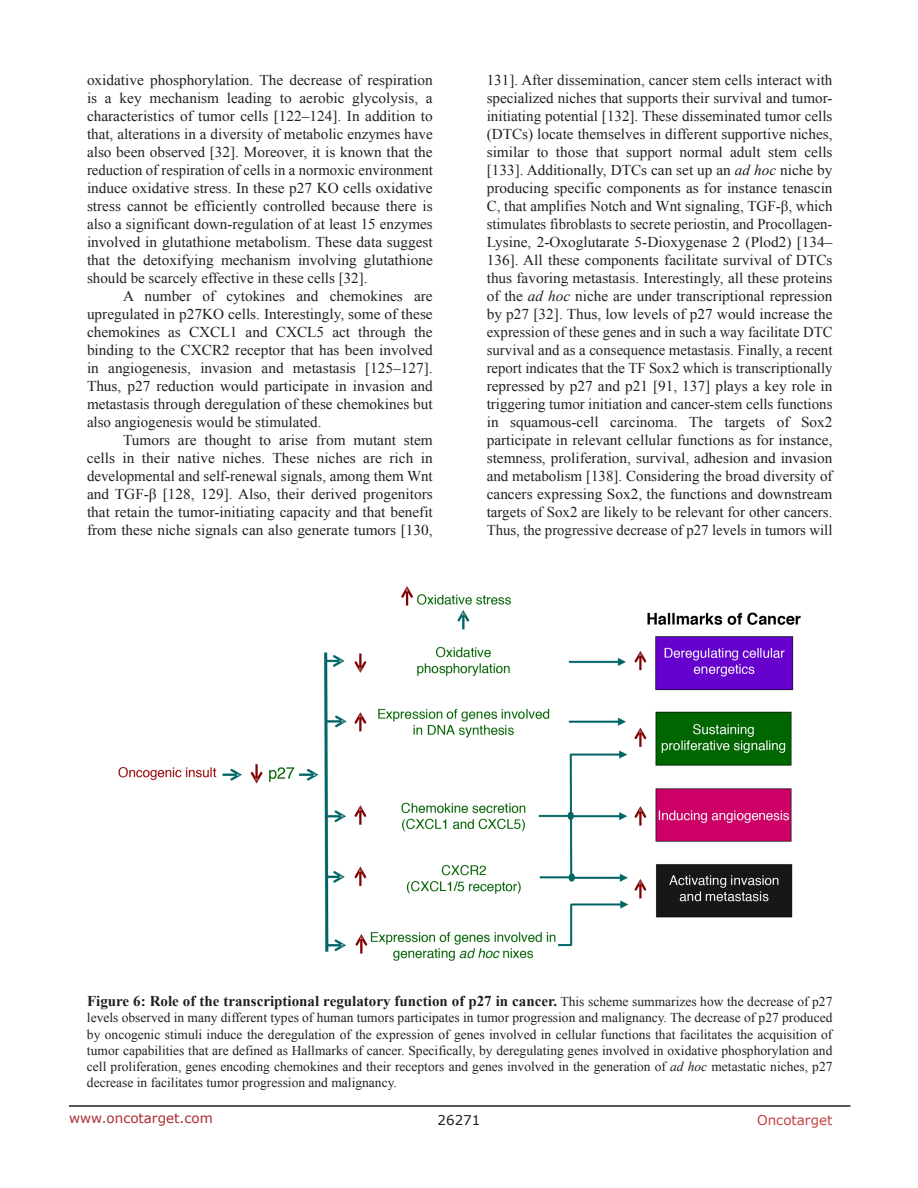
<style>
.page{position:relative;width:918px;height:1188px;background:#fff}
.page>*{position:absolute;margin:0;border:0;box-sizing:border-box;transform-origin:0 0}
.t1{font:15px/18px "Times New Roman";color:#231f20;text-align:justify}
.t2{font:700 15px "Times New Roman";color:#231f20}
.t3{font:13.5px/16.2px "Times New Roman";color:#231f20;text-align:justify}
.t4{font:13.5px "Verdana";color:#ac2b31}
.t5{font:13.5px "Verdana";color:#c24141}
.t6{font:13.5px "Verdana";color:#231f20}
.s1{font-style:italic}
.s2{font-weight:400;font-size:13.5px}
</style>
<div class="page">
<hr style="left:69px;top:1105px;width:781px;height:2px;background:#231f20">
<img style="left:118px;top:586px;width:683px;height:375px">
<p class="t1" style="left:87px;top:71px;width:347px">oxidative phosphorylation. The decrease of respiration is a key mechanism leading to aerobic glycolysis, a characteristics of tumor cells [122–124]. In addition to that, alterations in a diversity of metabolic enzymes have also been observed [32]. Moreover, it is known that the reduction of respiration of cells in a normoxic environment induce oxidative stress. In these p27 KO cells oxidative stress cannot be efficiently controlled because there is also a significant down-regulation of at least 15 enzymes involved in glutathione metabolism. These data suggest that the detoxifying mechanism involving glutathione should be scarcely effective in these cells [32].</p>
<p class="t1" style="left:87px;top:287px;width:347px;text-indent:36px">A number of cytokines and chemokines are upregulated in p27KO cells. Interestingly, some of these chemokines as CXCL1 and CXCL5 act through the binding to the CXCR2 receptor that has been involved in angiogenesis, invasion and metastasis [125–127].<br>Thus, p27 reduction would participate in invasion and metastasis through deregulation of these chemokines but also angiogenesis would be stimulated.</p>
<p class="t1" style="left:87px;top:431px;width:347px;text-indent:36px">Tumors are thought to arise from mutant stem cells in their native niches. These niches are rich in developmental and self-renewal signals, among them Wnt and TGF-β [128, 129]. Also, their derived progenitors that retain the tumor-initiating capacity and that benefit from these niche signals can also generate tumors [130,</p>
<p class="t1" style="left:487px;top:71px;width:347px">131]. After dissemination, cancer stem cells interact with specialized niches that supports their survival and tumor&shy;initiating potential [132]. These disseminated tumor cells (DTCs) locate themselves in different supportive niches, similar to those that support normal adult stem cells [133]. Additionally, DTCs can set up an <span class="s1">ad hoc</span> niche by producing specific components as for instance tenascin C, that amplifies Notch and Wnt signaling, TGF-β, which stimulates fibroblasts to secrete periostin, and Procollagen-Lysine, 2-Oxoglutarate 5-Dioxygenase 2 (Plod2) [134– 136]. All these components facilitate survival of DTCs thus favoring metastasis. Interestingly, all these proteins of the <span class="s1">ad hoc</span> niche are under transcriptional repression by p27 [32]. Thus, low levels of p27 would increase the expression of these genes and in such a way facilitate DTC survival and as a consequence metastasis. Finally, a recent report indicates that the TF Sox2 which is transcriptionally repressed by p27 and p21 [91, 137] plays a key role in triggering tumor initiation and cancer-stem cells functions in squamous-cell carcinoma. The targets of Sox2 participate in relevant cellular functions as for instance, stemness, proliferation, survival, adhesion and invasion and metabolism [138]. Considering the broad diversity of cancers expressing Sox2, the functions and downstream targets of Sox2 are likely to be relevant for other cancers.<br>Thus, the progressive decrease of p27 levels in tumors will</p>
<p class="t2" style="left:87px;top:991px;width:747px">Figure 6: Role of the transcriptional regulatory function of p27 in cancer. <span class="s2">This scheme summarizes how the decrease of p27</span></p>
<p class="t3" style="left:87px;top:1010px;width:747px">levels observed in many different types of human tumors participates in tumor progression and malignancy. The decrease of p27 produced by oncogenic stimuli induce the deregulation of the expression of genes involved in cellular functions that facilitates the acquisition of tumor capabilities that are defined as Hallmarks of cancer. Specifically, by deregulating genes involved in oxidative phosphorylation and cell proliferation, genes encoding chemokines and their receptors and genes involved in the generation of <span class="s1">ad hoc</span> metastatic niches, p27 decrease in facilitates tumor progression and malignancy.</p>
<p class="t4" style="left:69px;top:1109px;width:145px">www.oncotarget.com</p>
<p class="t6" style="left:438px;top:1111px;width:44px">26271</p>
<p class="t5" style="left:757px;top:1111px;width:77px">Oncotarget</p>
</div>
